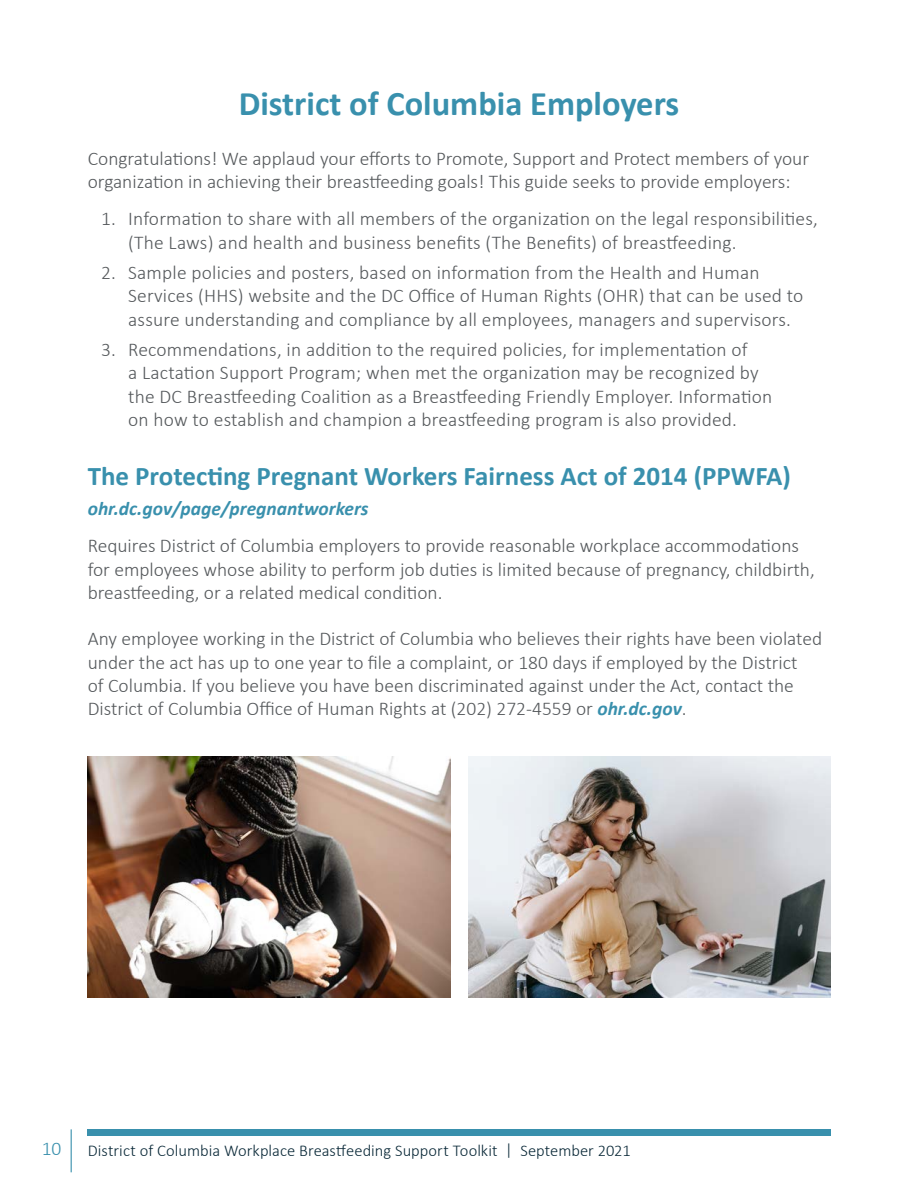
<style>
.page{position:relative;width:918px;height:1188px;background:#fff}
.page>*{position:absolute;margin:0;border:0;box-sizing:border-box;transform-origin:0 0}
.H2-references{font:700 34.5px "Calibri";color:#3990ad}
.H3-blue_subhead{font:700 27px "Calibri";color:#3990ad}
.body{font:300 19.5px/23.4px "Calibri";color:#55595c}
.body-lsa{font:300 19.5px/23.4px "Calibri";color:#55595c}
.body-lsa-2{font:italic 700 19.5px "Calibri";color:#3990ad}
.t1{font:300 19.5px "Calibri";color:#3990ad}
.t2{font:300 16.5px "Calibri";letter-spacing:.005em;color:#0a2938}
.s1{font-weight:700;font-style:italic;color:#3990ad}
</style>
<div class="page">
<img style="left:88px;top:756px;width:362px;height:242px">
<img style="left:468px;top:756px;width:362px;height:242px">
<div style="left:87px;top:1129px;width:743px;height:7px;background:#3990ad"></div>
<hr style="left:71px;top:1129px;width:1px;height:43px;background:#3990ad">
<p class="H2-references" style="left:239px;top:79px;width:442px">District of Columbia Employers</p>
<p class="body-lsa" style="left:88px;top:147px;width:723px">Congratulations! We applaud your efforts to Promote, Support and Protect members of your organization in achieving their breastfeeding goals! This guide seeks to provide employers:</p>
<p class="body" style="left:128px;top:207px;width:691px;text-indent:-27px">1. Information to share with all members of the organization on the legal responsibilities, (The Laws) and health and business benefits (The Benefits) of breastfeeding.</p>
<p class="body" style="left:128px;top:260px;width:677px;text-indent:-27px">2. Sample policies and posters, based on information from the Health and Human<br>Services (HHS) website and the DC Office of Human Rights (OHR) that can be used to assure understanding and compliance by all employees, managers and supervisors.</p>
<p class="body" style="left:128px;top:337px;width:646px;text-indent:-27px">3. Recommendations, in addition to the required policies, for implementation of<br>a Lactation Support Program; when met the organization may be recognized by the DC Breastfeeding Coalition as a Breastfeeding Friendly Employer. Information on how to establish and champion a breastfeeding program is also provided.</p>
<p class="H3-blue_subhead" style="left:88px;top:457px;width:705px">The Protecting Pregnant Workers Fairness Act of 2014 (PPWFA)</p>
<p class="body-lsa-2" style="left:88px;top:495px;width:282px">ohr.dc.gov/page/pregnantworkers</p>
<p class="body" style="left:88px;top:534px;width:729px">Requires District of Columbia employers to provide reasonable workplace accommodations for employees whose ability to perform job duties is limited because of pregnancy, childbirth, breastfeeding, or a related medical condition.</p>
<p class="body" style="left:88px;top:627px;width:736px">Any employee working in the District of Columbia who believes their rights have been violated under the act has up to one year to file a complaint, or 180 days if employed by the District<br>of Columbia. If you believe you have been discriminated against under the Act, contact the District of Columbia Office of Human Rights at (202) 272-4559 or <span class="s1">ohr.dc.gov</span>.</p>
<p class="t1" style="left:42px;top:1136px;width:21px">10</p>
<p class="t2" style="left:88px;top:1140px;width:544px">District of Columbia Workplace Breastfeeding Support Toolkit | September 2021</p>
</div>
